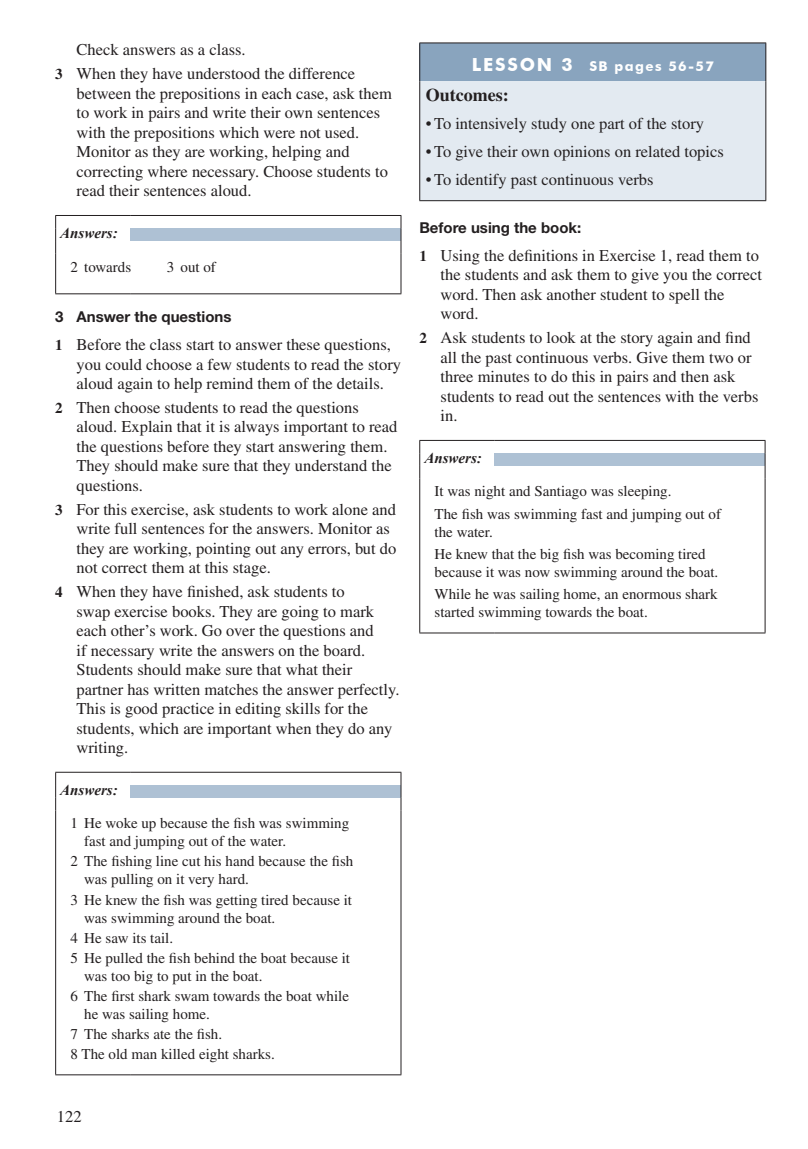
<style>
.page{position:relative;width:808px;height:1149px;background:#fff}
.page>*{position:absolute;margin:0;border:0;box-sizing:border-box;transform-origin:0 0}
.t1{font:700 18px "Times";color:#231f20}
.t2{font:16.5px/19.5px "Times";color:#231f20}
.t3{font:15px/20.1px "Times";color:#231f20}
.t4{font:700 15px "Helvetica Neue";color:#231f20}
.t5{font:italic 700 15px "Times New Roman";color:#231f20}
.t6{font:700 13.5px "Futura BT";letter-spacing:.1em;color:#fff}
.s1{font-weight:700;font-size:15px}
.s2{font-size:18px}
</style>
<div class="page">
<div style="left:130px;top:228px;width:271px;height:13px;background:#aec1d4"></div>
<hr style="left:55px;top:215px;width:75px;height:1px;background:#231f20">
<hr style="left:130px;top:215px;width:271px;height:1px;background:#231f20">
<svg style="left:55px;top:216px;width:1px;height:38px"></svg>
<svg style="left:401px;top:216px;width:1px;height:38px"></svg>
<hr style="left:55px;top:254px;width:1px;height:39px;background:#231f20">
<hr style="left:401px;top:254px;width:1px;height:39px;background:#231f20">
<hr style="left:55px;top:293px;width:75px;height:1px;background:#231f20">
<hr style="left:130px;top:293px;width:271px;height:1px;background:#231f20">
<div style="left:130px;top:784px;width:271px;height:13px;background:#aec1d4"></div>
<hr style="left:55px;top:771px;width:75px;height:1px;background:#231f20">
<hr style="left:130px;top:771px;width:271px;height:1px;background:#231f20">
<svg style="left:55px;top:772px;width:1px;height:38px"></svg>
<svg style="left:401px;top:772px;width:1px;height:38px"></svg>
<hr style="left:55px;top:810px;width:1px;height:264px;background:#231f20">
<hr style="left:401px;top:810px;width:1px;height:264px;background:#231f20">
<hr style="left:55px;top:1074px;width:75px;height:1px;background:#231f20">
<hr style="left:130px;top:1074px;width:271px;height:1px;background:#231f20">
<div style="left:420px;top:43px;width:346px;height:38px;background:#89a4be"></div>
<div style="left:420px;top:81px;width:346px;height:120px;background:#e3eaf1"></div>
<hr style="left:419px;top:81px;width:1px;height:119px;background:#231f20">
<hr style="left:765px;top:81px;width:1px;height:119px;background:#231f20">
<hr style="left:419px;top:200px;width:347px;height:1px;background:#231f20">
<hr style="left:419px;top:43px;width:347px;height:1px;background:#231f20">
<hr style="left:419px;top:43px;width:1px;height:38px;background:#231f20">
<hr style="left:765px;top:43px;width:1px;height:38px;background:#231f20">
<div style="left:494px;top:453px;width:271px;height:13px;background:#aec1d4"></div>
<hr style="left:419px;top:440px;width:75px;height:1px;background:#231f20">
<hr style="left:494px;top:440px;width:271px;height:1px;background:#231f20">
<svg style="left:419px;top:440px;width:1px;height:38px"></svg>
<svg style="left:765px;top:440px;width:1px;height:38px"></svg>
<hr style="left:419px;top:478px;width:1px;height:154px;background:#231f20">
<hr style="left:765px;top:478px;width:1px;height:154px;background:#231f20">
<hr style="left:419px;top:632px;width:75px;height:1px;background:#231f20">
<hr style="left:494px;top:632px;width:271px;height:1px;background:#231f20">
<p class="t2" style="left:55px;top:38px;width:301px;line-height:23.7px;text-indent:21px">Check answers as a class.<br><span class="s1">3</span> When they have understood the difference</p>
<p class="t2" style="left:77px;top:83px;width:317px">between the prepositions in each case, ask them to work in pairs and write their own sentences with the prepositions which were not used.<br>Monitor as they are working, helping and correcting where necessary. Choose students to read their sentences aloud.</p>
<p class="t5" style="left:60px;top:223px;width:59px">Answers:</p>
<p class="t3" style="left:71px;top:256px;width:62px">2 towards</p>
<p class="t3" style="left:167px;top:256px;width:51px">3 out of</p>
<p class="t4" style="left:55px;top:307px;width:178px">3 Answer the questions</p>
<p class="t2" style="left:77px;top:334px;width:326px;text-indent:-21px"><span class="s1">1</span> Before the class start to answer these questions, you could choose a few students to read the story aloud again to help remind them of the details.</p>
<p class="t2" style="left:77px;top:397px;width:322px;text-indent:-21px"><span class="s1">2</span> Then choose students to read the questions aloud. Explain that it is always important to read the questions before they start answering them.<br>They should make sure that they understand the questions.</p>
<p class="t2" style="left:77px;top:499px;width:321px;text-indent:-21px"><span class="s1">3</span> For this exercise, ask students to work alone and write full sentences for the answers. Monitor as they are working, pointing out any errors, but do not correct them at this stage.</p>
<p class="t2" style="left:77px;top:581px;width:324px;text-indent:-21px"><span class="s1">4</span> When they have finished, ask students to<br>swap exercise books. They are going to mark each other’s work. Go over the questions and<br>if necessary write the answers on the board.<br>Students should make sure that what their partner has written matches the answer perfectly.<br>This is good practice in editing skills for the students, which are important when they do any writing.</p>
<p class="t5" style="left:60px;top:779px;width:59px">Answers:</p>
<p class="t3" style="left:84px;top:814px;width:266px;line-height:18px;text-indent:-14px">1 He woke up because the fish was swimming fast and jumping out of the water.</p>
<p class="t3" style="left:84px;top:852px;width:271px;line-height:18px;text-indent:-14px">2 The fishing line cut his hand because the fish was pulling on it very hard.</p>
<p class="t3" style="left:84px;top:890px;width:269px;line-height:18px;text-indent:-14px">3 He knew the fish was getting tired because it was swimming around the boat.</p>
<p class="t3" style="left:71px;top:927px;width:281px">4 He saw its tail.<br>5 He pulled the fish behind the boat because it</p>
<p class="t3" style="left:71px;top:965px;width:280px;text-indent:14px">was too big to put in the boat.<br>6 The first shark swam towards the boat while</p>
<p class="t3" style="left:71px;top:1003px;width:206px;text-indent:14px">he was sailing home.<br>7 The sharks ate the fish.<br>8 The old man killed eight sharks.</p>
<p class="t6" style="left:472px;top:58px;width:244px"><span class="s2">LESSON 3</span> SB pages 56-57</p>
<p class="t1" style="left:426px;top:84px;width:84px">Outcomes:</p>
<p class="t2" style="left:426px;top:114px;width:280px">• To intensively study one part of the story</p>
<p class="t2" style="left:426px;top:142px;width:300px">• To give their own opinions on related topics</p>
<p class="t2" style="left:426px;top:170px;width:229px">• To identify past continuous verbs</p>
<p class="t4" style="left:419px;top:218px;width:163px">Before using the book:</p>
<p class="t2" style="left:441px;top:245px;width:323px;text-indent:-21px"><span class="s1">1</span> Using the definitions in Exercise 1, read them to the students and ask them to give you the correct word. Then ask another student to spell the word.</p>
<p class="t2" style="left:441px;top:328px;width:319px;text-indent:-21px"><span class="s1">2</span> Ask students to look at the story again and find all the past continuous verbs. Give them two or three minutes to do this in pairs and then ask students to read out the sentences with the verbs in.</p>
<p class="t5" style="left:424px;top:447px;width:59px">Answers:</p>
<p class="t3" style="left:435px;top:480px;width:288px;line-height:22.2px">It was night and Santiago was sleeping.<br>The fish was swimming fast and jumping out of</p>
<p class="t3" style="left:435px;top:520px;width:273px;line-height:22.2px">the water.<br>He knew that the big fish was becoming tired</p>
<p class="t3" style="left:435px;top:560px;width:285px;line-height:22.2px">because it was now swimming around the boat.<br>While he was sailing home, an enormous shark</p>
<p class="t3" style="left:435px;top:602px;width:215px">started swimming towards the boat.</p>
<p class="t2" style="left:57px;top:1106px;width:26px">122</p>
</div>
